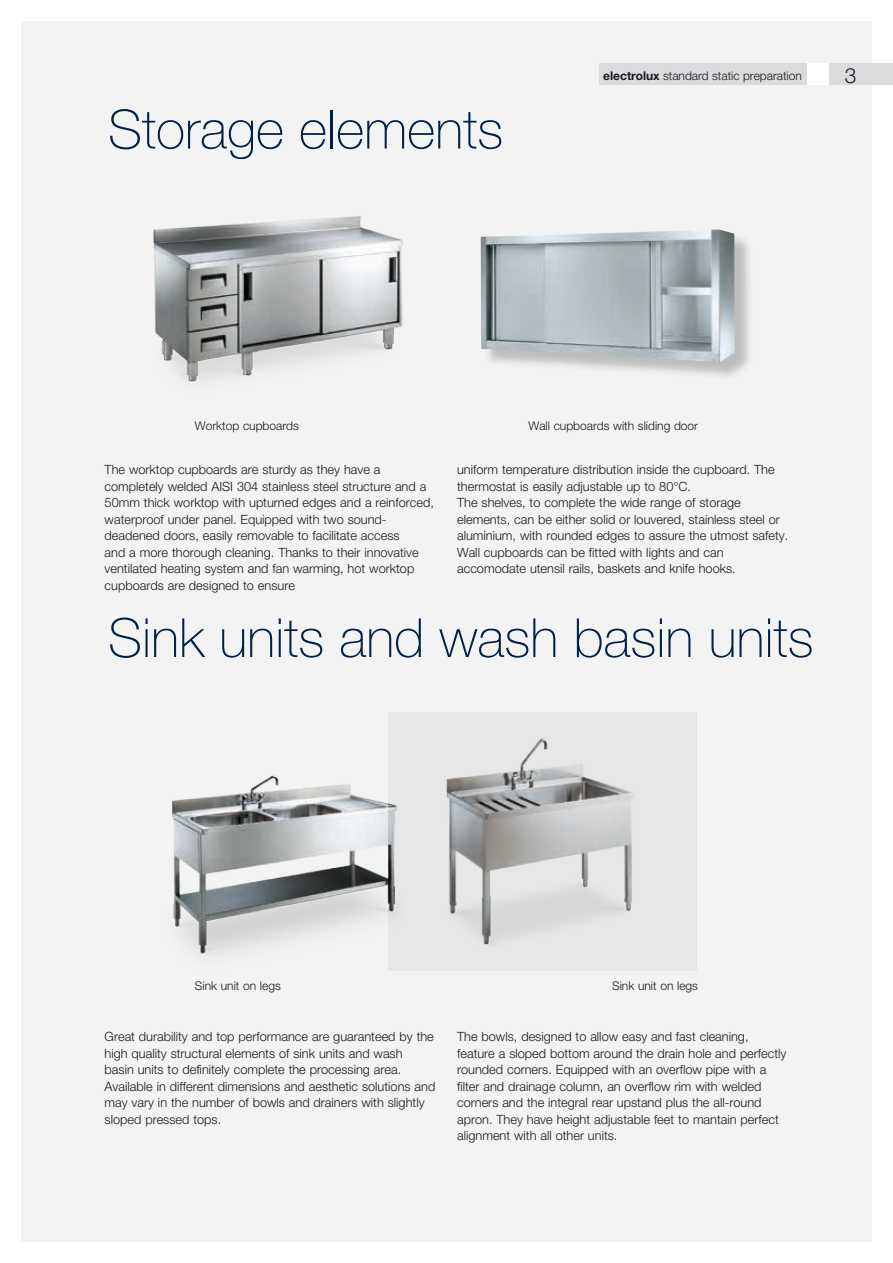
<style>
.page{position:relative;width:893px;height:1263px;background:#fff}
.page>*{position:absolute;margin:0;border:0;box-sizing:border-box;transform-origin:0 0}
.t1{font:100 54px "Helvetica Neue LT Std";color:#002046}
.t2{font:300 21px "Helvetica Neue LT Std";color:#1a171c}
.t3{font:300 12.75px/16.5px "Helvetica Neue LT Std";color:#1a171c}
.t4{font:300 12px "Helvetica Neue LT Std";color:#1a171c}
.s1{font-weight:700}
</style>
<div class="page">
<div style="left:21px;top:21px;width:851px;height:1221px;background:#f3f3f3"></div>
<div style="left:600px;top:64px;width:293px;height:21px;background:#dadbdc"></div>
<div style="left:807px;top:64px;width:22px;height:21px;background:#fff"></div>
<img style="left:153px;top:216px;width:250px;height:166px">
<div style="left:483px;top:232px;width:270px;height:149px;background:#1a171c;opacity:.25"></div>
<img style="left:480px;top:229px;width:255px;height:134px">
<img style="left:171px;top:775px;width:217px;height:180px">
<img style="left:388px;top:713px;width:308px;height:257px">
<h1 class="t1" style="left:108px;top:98px;width:397px">Storage elements</h1>
<p class="t4" style="left:603px;top:68px;width:200px"><span class="s1">electrolux</span> standard static preparation</p>
<h2 class="t2" style="left:845px;top:62px;width:13px">3</h2>
<p class="t4" style="left:195px;top:418px;width:105px">Worktop cupboards</p>
<p class="t4" style="left:528px;top:418px;width:171px">Wall cupboards with sliding door</p>
<p class="t3" style="left:105px;top:461px;width:331px">The worktop cupboards are sturdy as they have a completely welded AISI 304 stainless steel structure and a 50mm thick worktop with upturned edges and a reinforced, waterproof under panel. Equipped with two sound&shy;deadened doors, easily removable to facilitate access<br>and a more thorough cleaning. Thanks to their innovative ventilated heating system and fan warming, hot worktop cupboards are designed to ensure</p>
<p class="t3" style="left:457px;top:461px;width:333px">uniform temperature distribution inside the cupboard. The thermostat is easily adjustable up to 80°C.<br>The shelves, to complete the wide range of storage elements, can be either solid or louvered, stainless steel or aluminium, with rounded edges to assure the utmost safety.<br>Wall cupboards can be fitted with lights and can accomodate utensil rails, baskets and knife hooks.</p>
<h1 class="t1" style="left:108px;top:607px;width:707px">Sink units and wash basin units</h1>
<p class="t4" style="left:195px;top:979px;width:87px">Sink unit on legs</p>
<p class="t4" style="left:612px;top:979px;width:87px">Sink unit on legs</p>
<p class="t3" style="left:105px;top:1028px;width:332px">Great durability and top performance are guaranteed by the high quality structural elements of sink units and wash<br>basin units to definitely complete the processing area.<br>Available in different dimensions and aesthetic solutions and may vary in the number of bowls and drainers with slightly sloped pressed tops.</p>
<p class="t3" style="left:457px;top:1028px;width:331px">The bowls, designed to allow easy and fast cleaning, feature a sloped bottom around the drain hole and perfectly rounded corners. Equipped with an overflow pipe with a filter and drainage column, an overflow rim with welded corners and the integral rear upstand plus the all-round apron. They have height adjustable feet to mantain perfect alignment with all other units.</p>
</div>
